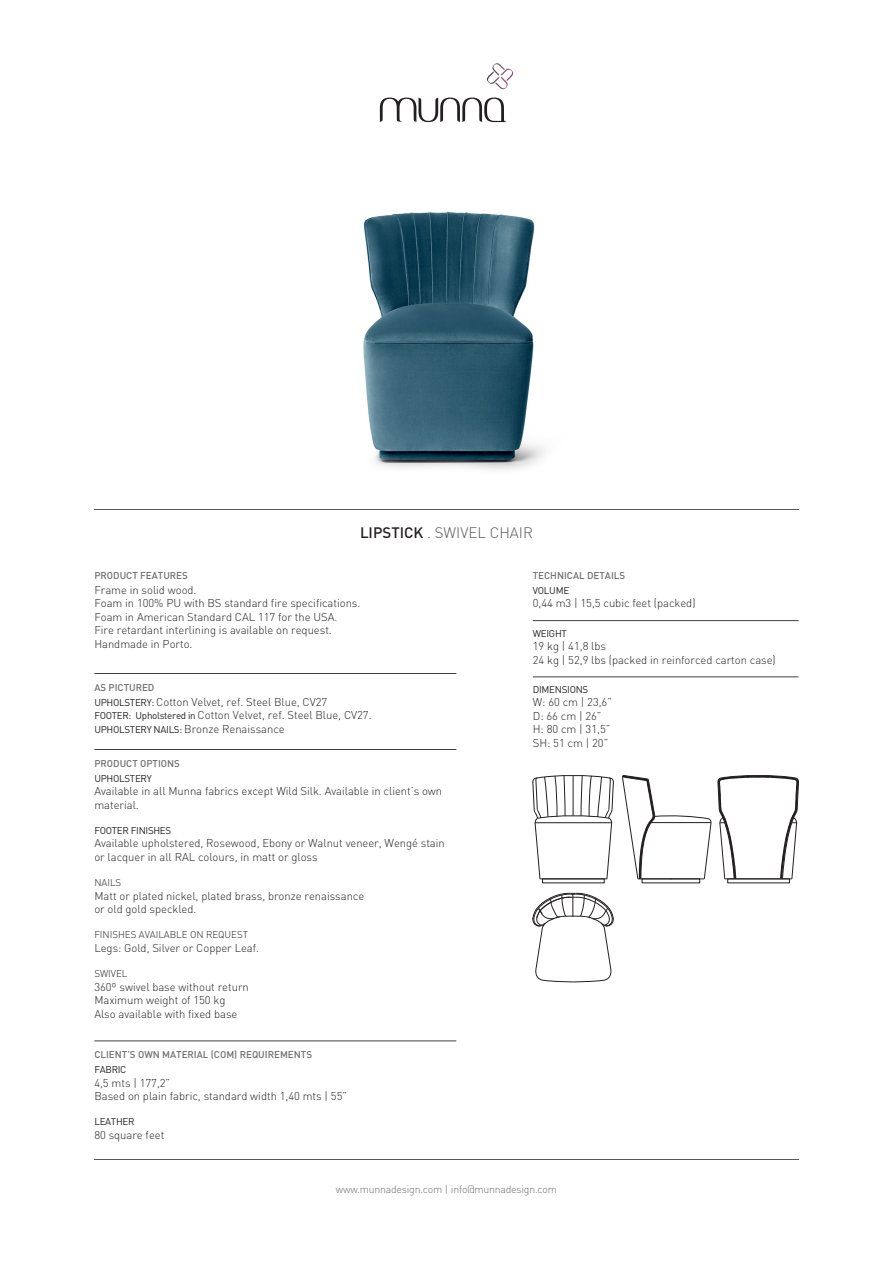
<style>
.page{position:relative;width:893px;height:1263px;background:#fff}
.page>*{position:absolute;margin:0;border:0;box-sizing:border-box;transform-origin:0 0}
.t1{font:300 15px "DIN";color:#58595b}
.t2{font:300 11.25px/13.5px "DIN";letter-spacing:-.005em;color:#231f20}
.t3{font:300 10.5px "DIN";letter-spacing:-.02em;color:#6d6e71}
.t4{font:500 9.75px "DIN";color:#6d6e71}
.t5{font:9.75px "DIN";letter-spacing:-.03em;color:#231f20}
.t6{font:300 9.75px "DIN";letter-spacing:-.005em;color:#231f20}
.s1{font-weight:500;color:#231f20}
.s2{font-weight:400;font-size:9.75px}
</style>
<div class="page">
<img style="left:363px;top:73px;width:182px;height:397px">
<hr style="left:533px;top:620px;width:265px;height:1px;background:#414042">
<svg style="left:380px;top:98px;width:126px;height:24px"></svg>
<svg style="left:487px;top:63px;width:26px;height:26px"></svg>
<hr style="left:94px;top:673px;width:362px;height:1px;background:#414042">
<hr style="left:94px;top:749px;width:362px;height:1px;background:#414042">
<hr style="left:94px;top:1041px;width:362px;height:1px;background:#414042">
<hr style="left:533px;top:677px;width:265px;height:1px;background:#414042">
<hr style="left:94px;top:509px;width:704px;height:1px;background:#58595b">
<hr style="left:94px;top:1159px;width:704px;height:1px;background:#58595b">
<hr style="left:540px;top:879px;width:67px;height:1px;background:#231f20">
<svg style="left:622px;top:775px;width:89px;height:108px"></svg>
<hr style="left:725px;top:879px;width:67px;height:1px;background:#231f20">
<svg style="left:532px;top:892px;width:82px;height:90px"></svg>
<hr style="left:651px;top:822px;width:60px;height:1px;background:#231f20">
<svg style="left:532px;top:775px;width:82px;height:104px"></svg>
<hr style="left:535px;top:822px;width:76px;height:1px;background:#231f20">
<svg style="left:717px;top:775px;width:82px;height:104px"></svg>
<hr style="left:573px;top:776px;width:1px;height:40px;background:#231f20">
<p class="t4" style="left:94px;top:569px;width:95px">PRODUCT FEATURES</p>
<h1 class="t1" style="left:360px;top:523px;width:174px"><span class="s1">LIPSTICK</span> . SWIVEL CHAIR</h1>
<p class="t4" style="left:533px;top:569px;width:94px">TECHNICAL DETAILS</p>
<p class="t2" style="left:94px;top:583px;width:268px">Frame in solid wood.<br>Foam in 100% PU with BS standard fire specifications.<br>Foam in American Standard CAL 117 for the USA.<br>Fire retardant interlining is available on request.<br>Handmade in Porto.</p>
<p class="t4" style="left:94px;top:681px;width:62px">AS PICTURED</p>
<p class="t2" style="left:94px;top:695px;width:279px"><span class="s2">UPHOLSTERY:</span> Cotton Velvet, ref. Steel Blue, CV27<br><span class="s2">FOOTER: Upholstered in</span> Cotton Velvet, ref. Steel Blue, CV27.<br><span class="s2">UPHOLSTERY NAILS:</span> Bronze Renaissance</p>
<p class="t4" style="left:94px;top:757px;width:87px">PRODUCT OPTIONS</p>
<p class="t5" style="left:94px;top:772px;width:59px">UPHOLSTERY</p>
<p class="t2" style="left:94px;top:784px;width:349px">Available in all Munna fabrics except Wild Silk. Available in client’s own material.</p>
<p class="t5" style="left:94px;top:824px;width:78px">FOOTER FINISHES</p>
<p class="t2" style="left:94px;top:837px;width:352px">Available upholstered, Rosewood, Ebony or Walnut veneer, Wengé stain or lacquer in all RAL colours, in matt or gloss</p>
<p class="t6" style="left:94px;top:877px;width:28px">NAILS</p>
<p class="t2" style="left:94px;top:889px;width:271px">Matt or plated nickel, plated brass, bronze renaissance or old gold speckled.</p>
<p class="t6" style="left:94px;top:929px;width:155px">FINISHES AVAILABLE ON REQUEST</p>
<p class="t2" style="left:94px;top:941px;width:166px">Legs: Gold, Silver or Copper Leaf.</p>
<p class="t6" style="left:94px;top:968px;width:35px">SWIVEL</p>
<p class="t2" style="left:94px;top:980px;width:156px">360º swivel base without return<br>Maximum weight of 150 kg<br>Also available with fixed base</p>
<p class="t4" style="left:94px;top:1049px;width:219px">CLIENT’S OWN MATERIAL (COM) REQUIREMENTS</p>
<p class="t5" style="left:94px;top:1064px;width:34px">FABRIC</p>
<p class="t2" style="left:94px;top:1076px;width:254px">4,5 mts | 177,2”<br>Based on plain fabric, standard width 1,40 mts | 55”</p>
<p class="t5" style="left:94px;top:1116px;width:42px">LEATHER</p>
<p class="t2" style="left:94px;top:1128px;width:72px">80 square feet</p>
<p class="t5" style="left:533px;top:584px;width:38px">VOLUME</p>
<p class="t2" style="left:533px;top:596px;width:164px">0,44 m3 | 15,5 cubic feet (packed)</p>
<p class="t5" style="left:533px;top:627px;width:36px">WEIGHT</p>
<p class="t2" style="left:533px;top:639px;width:244px">19 kg | 41,8 lbs<br>24 kg | 52,9 lbs (packed in reinforced carton case)</p>
<p class="t5" style="left:533px;top:683px;width:57px">DIMENSIONS</p>
<p class="t2" style="left:533px;top:695px;width:81px">W: 60 cm | 23,6”<br>D: 66 cm | 26”<br>H: 80 cm | 31,5”<br>SH: 51 cm | 20”</p>
<p class="t3" style="left:336px;top:1182px;width:223px">www.munnadesign.com | info@munnadesign.com</p>
</div>
